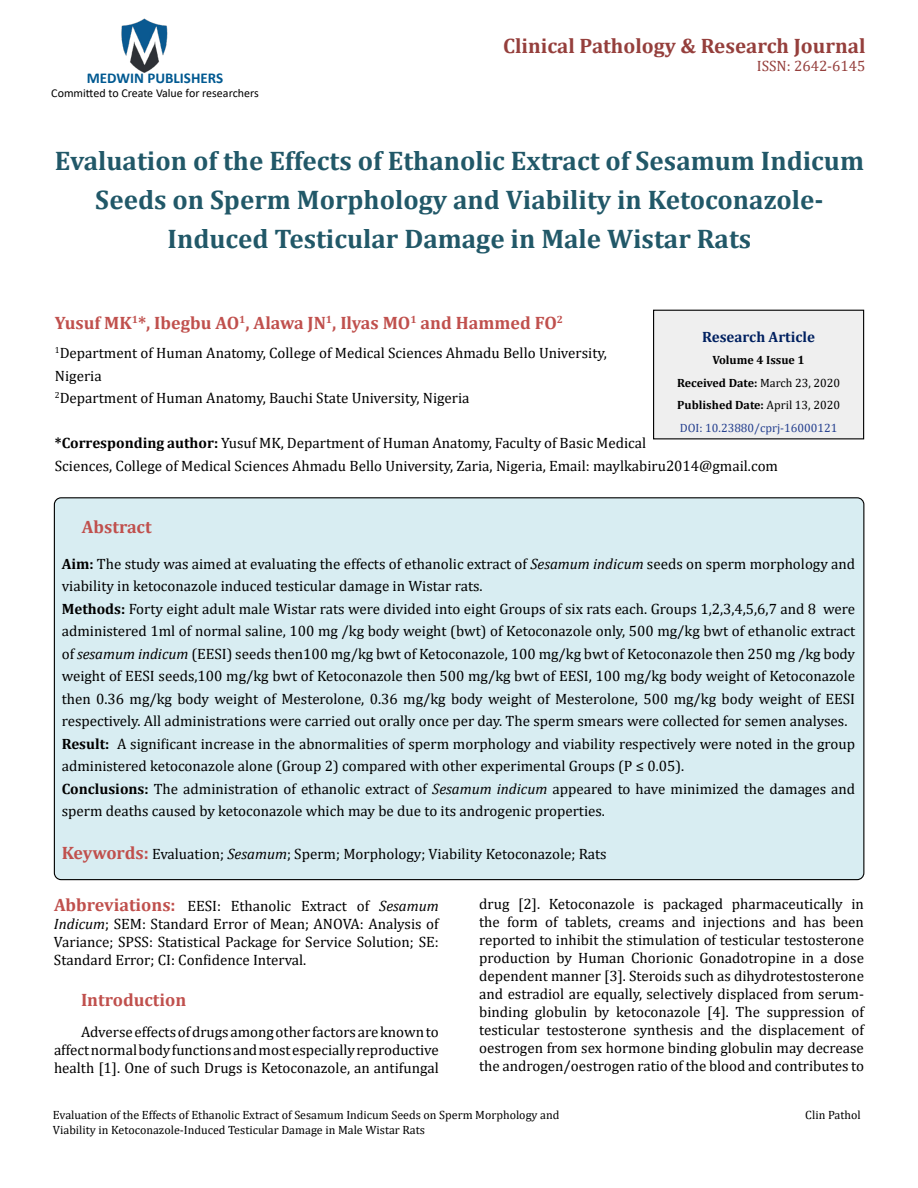
<style>
.page{position:relative;width:918px;height:1188px;background:#fff}
.page>*{position:absolute;margin:0;border:0;box-sizing:border-box;transform-origin:0 0}
.t1{font:700 27px/39px "Cambria";color:#215868;text-align:center}
.t2{font:700 21px "Cambria";color:#953f3c}
.t3{font:700 18px "Cambria";color:#c0504d}
.t4{font:15px/22.5px "Cambria";color:#000}
.t5{font:700 15px "Calibri";color:#005991}
.t6{font:700 15px "Cambria";color:#002060}
.t7{font:15px "Cambria";color:#953f3c}
.t8{font:12px/14.4px "Cambria";color:#000}
.t9{font:700 12px/22.5px "Cambria";color:#000;text-align:center}
.t10{font:12px "Calibri";color:#000}
.s1{font-weight:700}
.s2{font-weight:400}
.s3{font-weight:400;color:#25408f}
.s4{font-style:italic}
.s5{font-weight:700;font-size:18px;color:#c0504d}
</style>
<div class="page">
<img style="left:121px;top:18px;width:47px;height:55px">
<div style="left:654px;top:310px;width:210px;height:129px;background:#efefef"></div>
<div style="left:653px;top:310px;width:211px;height:129px;border:1px solid #000"></div>
<div style="left:54px;top:498px;width:810px;height:382px;background:#d8edf2;border-radius:7px"></div>
<p class="t5" style="left:87px;top:67px;width:138px">MEDWIN PUBLISHERS</p>
<p class="t10" style="left:51px;top:85px;width:209px">Committed to Create Value for researchers</p>
<h2 class="t2" style="left:503px;top:31px;width:364px">Clinical Pathology &amp; Research Journal</h2>
<p class="t7" style="left:757px;top:57px;width:110px">ISSN: 2642-6145</p>
<h1 class="t1" style="left:55px;top:141px;width:811px">Evaluation of the Effects of Ethanolic Extract of Sesamum Indicum<br>Seeds on Sperm Morphology and Viability in Ketoconazole-<br>Induced Testicular Damage in Male Wistar Rats</h1>
<p class="t3" style="left:55px;top:310px;width:510px">Yusuf MK<sup>1</sup>*, Ibegbu AO<sup>1</sup>, Alawa JN<sup>1</sup>, Ilyas MO<sup>1</sup> and Hammed FO<sup>2</sup></p>
<p class="t4" style="left:55px;top:342px;width:553px"><sup>1</sup>Department of Human Anatomy, College of Medical Sciences Ahmadu Bello University,<br>Nigeria<br><sup>2</sup>Department of Human Anatomy, Bauchi State University, Nigeria</p>
<p class="t4" style="left:55px;top:432px;width:725px"><span class="s1">*Corresponding author:</span> Yusuf MK, Department of Human Anatomy, Faculty of Basic Medical<br>Sciences, College of Medical Sciences Ahmadu Bello University, Zaria, Nigeria, Email: maylkabiru2014@gmail.com</p>
<p class="t6" style="left:702px;top:326px;width:114px">Research Article</p>
<p class="t9" style="left:677px;top:349px;width:165px">Volume 4 Issue 1<br>Received Date: <span class="s2">March 23, 2020<br></span>Published Date: <span class="s2">April 13, 2020<br></span><span class="s3">DOI: 10.23880/cprj-16000121</span></p>
<p class="t3" style="left:82px;top:514px;width:71px">Abstract</p>
<p class="t4" style="left:62px;top:552px;width:795px"><span class="s1">Aim:</span> The study was aimed at evaluating the effects of ethanolic extract of <span class="s4">Sesamum indicum</span> seeds on sperm morphology and viability in ketoconazole induced testicular damage in Wistar rats.<br><span class="s1">Methods:</span> Forty eight adult male Wistar rats were divided into eight Groups of six rats each. Groups 1,2,3,4,5,6,7 and 8 were administered 1ml of normal saline, 100 mg /kg body weight (bwt) of Ketoconazole only, 500 mg/kg bwt of ethanolic extract of <span class="s4">sesamum indicum</span> (EESI) seeds then100 mg/kg bwt of Ketoconazole, 100 mg/kg bwt of Ketoconazole then 250 mg /kg body weight of EESI seeds,100 mg/kg bwt of Ketoconazole then 500 mg/kg bwt of EESI, 100 mg/kg body weight of Ketoconazole then 0.36 mg/kg body weight of Mesterolone, 0.36 mg/kg body weight of Mesterolone, 500 mg/kg body weight of EESI respectively. All administrations were carried out orally once per day. The sperm smears were collected for semen analyses.<br><span class="s1">Result:</span> A significant increase in the abnormalities of sperm morphology and viability respectively were noted in the group administered ketoconazole alone (Group 2) compared with other experimental Groups (P ≤ 0.05).<br><span class="s1">Conclusions:</span> The administration of ethanolic extract of <span class="s4">Sesamum indicum</span> appeared to have minimized the damages and sperm deaths caused by ketoconazole which may be due to its androgenic properties.</p>
<p class="t4" style="left:62px;top:842px;width:547px"><span class="s5">Keywords:</span> Evaluation; <span class="s4">Sesamum</span>; Sperm; Morphology; Viability Ketoconazole; Rats</p>
<p class="t4" style="left:54px;top:897px;width:386px;line-height:18px;text-align:justify"><span class="s5">Abbreviations:</span> EESI: Ethanolic Extract of <span class="s4">Sesamum Indicum</span>; SEM: Standard Error of Mean; ANOVA: Analysis of Variance; SPSS: Statistical Package for Service Solution; SE:<br>Standard Error; CI: Confidence Interval.</p>
<p class="t3" style="left:81px;top:987px;width:107px">Introduction</p>
<p class="t4" style="left:54px;top:1023px;width:386px;line-height:18px;text-align:justify;text-indent:27px">Adverse effects of drugs among other factors are known to affect normal body functions and most especially reproductive health [1]. One of such Drugs is Ketoconazole, an antifungal</p>
<p class="t4" style="left:479px;top:895px;width:386px;line-height:18px;text-align:justify">drug [2]. Ketoconazole is packaged pharmaceutically in the form of tablets, creams and injections and has been reported to inhibit the stimulation of testicular testosterone production by Human Chorionic Gonadotropine in a dose dependent manner [3]. Steroids such as dihydrotestosterone and estradiol are equally, selectively displaced from serum&shy;binding globulin by ketoconazole [4]. The suppression of testicular testosterone synthesis and the displacement of oestrogen from sex hormone binding globulin may decrease the androgen/oestrogen ratio of the blood and contributes to</p>
<p class="t8" style="left:53px;top:1108px;width:508px">Evaluation of the Effects of Ethanolic Extract of Sesamum Indicum Seeds on Sperm Morphology and<br>Viability in Ketoconazole-Induced Testicular Damage in Male Wistar Rats</p>
<p class="t8" style="left:805px;top:1108px;width:57px">Clin Pathol</p>
</div>
